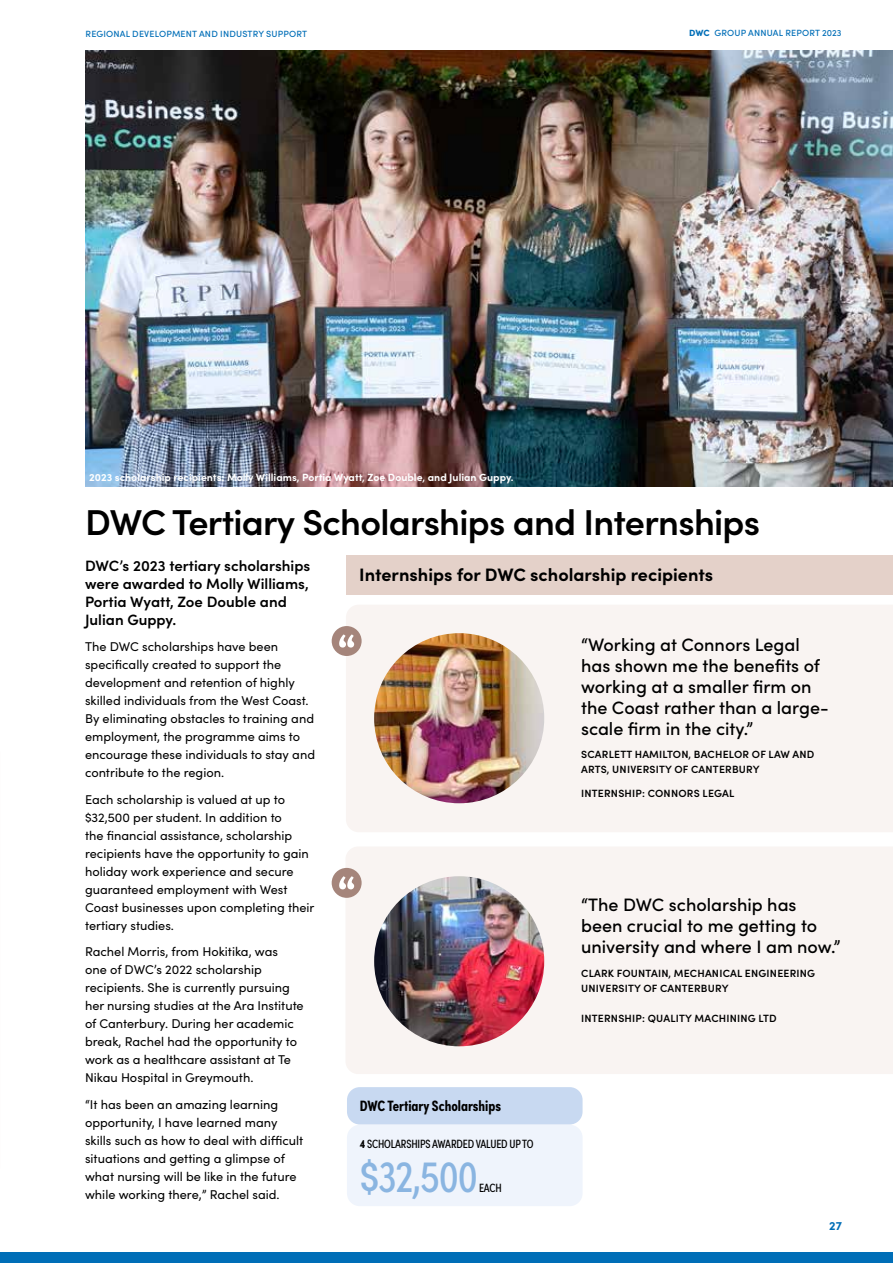
<style>
.page{position:relative;width:893px;height:1263px;background:#fff}
.page>*{position:absolute;margin:0;border:0;box-sizing:border-box;transform-origin:0 0}
.t1{font:45px "Sofia Pro Condensed";color:#8ab5e1}
.t2{font:600 36px "Sofia Pro";letter-spacing:-.02em;color:#000}
.t3{font:500 18px/21px "Sofia Pro";color:#000}
.t4{font:700 18px "Sofia Pro";color:#000}
.t5{font:600 15px/18px "Sofia Pro";color:#000}
.t6{font:700 15px "Sofia Pro Condensed";color:#000}
.t7{font:12.75px/18px "Sofia Pro";color:#000}
.t8{font:12px "Sofia Pro Condensed";letter-spacing:-.01em;color:#000}
.t9{font:700 12px "Sofia Pro";color:#006eb7}
.t10{font:600 10.5px/15px "Sofia Pro";letter-spacing:.02em;color:#000}
.t11{font:700 10.5px "Sofia Pro";color:#fff}
.t12{font:500 9px "Sofia Pro";letter-spacing:.02em;color:#006eb7}
.s1{font-weight:900}
.s2{font-weight:700}
</style>
<div class="page">
<div style="left:0;top:1252px;width:893px;height:11px;background:#006eb7"></div>
<img style="left:85px;top:50px;width:808px;height:437px">
<div style="left:346px;top:605px;width:547px;height:227px;background:#f9f4f2"></div>
<div style="left:332px;top:626px;width:30px;height:30px;background:#a5857b;border-radius:50%"></div>
<svg style="left:339px;top:634px;width:15px;height:13px"></svg>
<img style="left:374px;top:633px;width:170px;height:170px;border-radius:85px">
<div style="left:345px;top:847px;width:548px;height:227px;background:#f9f4f2"></div>
<div style="left:332px;top:868px;width:30px;height:30px;background:#a5857b;border-radius:50%"></div>
<svg style="left:339px;top:876px;width:15px;height:13px"></svg>
<img style="left:374px;top:876px;width:170px;height:170px;border-radius:85px">
<div style="left:347px;top:555px;width:546px;height:40px;background:#e4d1c9"></div>
<div style="left:347px;top:1125px;width:236px;height:81px;background:#eff4fc;border-radius:13px"></div>
<div style="left:347px;top:1087px;width:236px;height:37px;background:#c8d9f1;border-radius:13px"></div>
<p class="t12" style="left:86px;top:27px;width:223px">REGIONAL DEVELOPMENT AND INDUSTRY SUPPORT</p>
<p class="t12" style="left:689px;top:26px;width:154px"><span class="s1">DWC</span> GROUP ANNUAL REPORT 2023</p>
<p class="t11" style="left:89px;top:470px;width:426px">2023 scholarship recipients: Molly Williams, Portia Wyatt, Zoe Double, and Julian Guppy.</p>
<h2 class="t2" style="left:85px;top:495px;width:677px">DWC Tertiary Scholarships and Internships</h2>
<p class="t5" style="left:85px;top:555px;width:227px">DWC’s 2023 tertiary scholarships were awarded to Molly Williams,<br>Portia Wyatt, Zoe Double and<br>Julian Guppy.</p>
<p class="t7" style="left:85px;top:637px;width:232px">The DWC scholarships have been specifically created to support the development and retention of highly skilled individuals from the West Coast.<br>By eliminating obstacles to training and employment, the programme aims to encourage these individuals to stay and contribute to the region.</p>
<p class="t7" style="left:85px;top:790px;width:231px">Each scholarship is valued at up to $32,500 per student. In addition to<br>the financial assistance, scholarship recipients have the opportunity to gain holiday work experience and secure guaranteed employment with West Coast businesses upon completing their tertiary studies.</p>
<p class="t7" style="left:85px;top:942px;width:220px">Rachel Morris, from Hokitika, was<br>one of DWC’s 2022 scholarship recipients. She is currently pursuing her nursing studies at the Ara Institute of Canterbury. During her academic break, Rachel had the opportunity to work as a healthcare assistant at Te Nikau Hospital in Greymouth.</p>
<p class="t7" style="left:85px;top:1095px;width:220px">“It has been an amazing learning opportunity, I have learned many skills such as how to deal with difficult situations and getting a glimpse of what nursing will be like in the future while working there,” Rachel said.</p>
<h3 class="t4" style="left:359px;top:561px;width:355px">Internships for DWC scholarship recipients</h3>
<h3 class="t3" style="left:581px;top:633px;width:249px">“Working at Connors Legal has shown me the benefits of working at a smaller firm on the Coast rather than a large&shy;scale firm in the city.”</h3>
<p class="t10" style="left:581px;top:746px;width:235px">SCARLETT HAMILTON, BACHELOR OF LAW AND<br>ARTS, UNIVERSITY OF CANTERBURY</p>
<p class="t10" style="left:581px;top:785px;width:155px">INTERNSHIP: CONNORS LEGAL</p>
<p class="t6" style="left:360px;top:1094px;width:143px">DWC Tertiary Scholarships</p>
<p class="t8" style="left:360px;top:1135px;width:175px"><span class="s2">4</span> SCHOLARSHIPS AWARDED VALUED UP TO</p>
<h1 class="t1" style="left:360px;top:1143px;width:120px">$32,500</h1>
<p class="t8" style="left:479px;top:1179px;width:24px">EACH</p>
<h3 class="t3" style="left:581px;top:893px;width:261px">“The DWC scholarship has been crucial to me getting to university and where I am now.”</h3>
<p class="t10" style="left:581px;top:965px;width:236px">CLARK FOUNTAIN, MECHANICAL ENGINEERING<br>UNIVERSITY OF CANTERBURY</p>
<p class="t10" style="left:581px;top:1010px;width:197px">INTERNSHIP: QUALITY MACHINING LTD</p>
<p class="t9" style="left:829px;top:1216px;width:14px">27</p>
</div>
